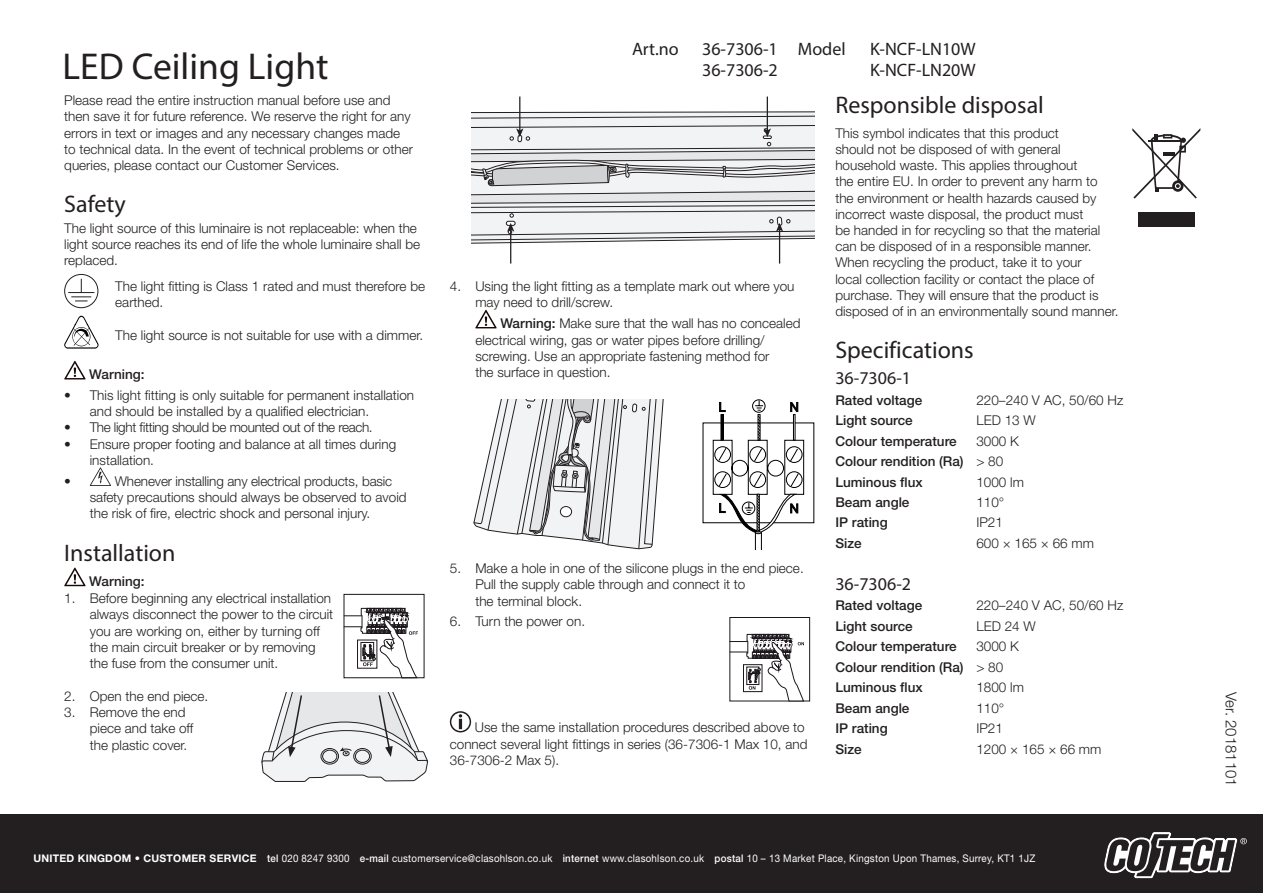
<style>
.page{position:relative;width:1263px;height:893px;background:#fff}
.page>*{position:absolute;margin:0;border:0;box-sizing:border-box;transform-origin:0 0}
.t1{font:37.5px "Myriad Pro";color:#231f20}
.t2{font:24px "Myriad Pro";color:#231f20}
.t3{font:18px "Myriad Pro";color:#231f20}
.t4{font:300 15px "Helvetica Neue LT Std";color:#231f20}
.t5{font:300 13.5px/16.2px "Helvetica Neue LT Std";color:#231f20}
.t6{font:500 13.5px/20.4px "Helvetica Neue LT Std";color:#231f20}
.t7{font:300 13.5px "Helvetica Neue LT Std";letter-spacing:-.025em;color:#231f20}
.t8{font:10.5px "Helvetica Neue LT Std";letter-spacing:.025em;color:#fff;scale:.93 1}
.s1{font-weight:500}
.s2{font-weight:300}
.s3{font-weight:700}
</style>
<div class="page">
<div style="left:0;top:814px;width:1263px;height:79px;background:#231f20"></div>
<svg style="left:1104px;top:832px;width:143px;height:47px"></svg>
<svg style="left:1132px;top:128px;width:68px;height:71px"></svg>
<div style="left:1138px;top:213px;width:56px;height:14px;background:#231f20"></div>
<svg style="left:64px;top:274px;width:35px;height:34px"></svg>
<svg style="left:64px;top:316px;width:34px;height:32px"></svg>
<svg style="left:346px;top:608px;width:72px;height:68px"></svg>
<div style="left:344px;top:594px;width:80px;height:84px;border:1px solid #1b171b"></div>
<div style="left:729px;top:617px;width:81px;height:84px;border:1px solid #1b171b"></div>
<svg style="left:729px;top:634px;width:75px;height:67px"></svg>
<hr style="left:519px;top:97px;width:1px;height:34px;background:#231f20">
<hr style="left:767px;top:97px;width:1px;height:34px;background:#231f20">
<hr style="left:779px;top:229px;width:1px;height:35px;background:#231f20">
<hr style="left:510px;top:229px;width:1px;height:35px;background:#231f20">
<svg style="left:471px;top:112px;width:343px;height:131px"></svg>
<svg style="left:702px;top:399px;width:112px;height:151px"></svg>
<svg style="left:261px;top:693px;width:167px;height:89px"></svg>
<svg style="left:473px;top:399px;width:191px;height:150px"></svg>
<svg style="left:64px;top:361px;width:22px;height:18px"></svg>
<svg style="left:90px;top:467px;width:21px;height:19px"></svg>
<svg style="left:64px;top:568px;width:22px;height:18px"></svg>
<svg style="left:475px;top:310px;width:22px;height:18px"></svg>
<svg style="left:450px;top:711px;width:21px;height:21px"></svg>
<h1 class="t1" style="left:63px;top:43px;width:267px">LED Ceiling Light</h1>
<p class="t5" style="left:64px;top:92px;width:350px">Please read the entire instruction manual before use and then save it for future reference. We reserve the right for any errors in text or images and any necessary changes made to technical data. In the event of technical problems or other queries, please contact our Customer Services.</p>
<h2 class="t2" style="left:64px;top:189px;width:63px">Safety</h2>
<p class="t5" style="left:64px;top:219px;width:357px">The light source of this luminaire is not replaceable: when the light source reaches its end of life the whole luminaire shall be replaced.</p>
<p class="t5" style="left:115px;top:278px;width:311px">The light fitting is Class 1 rated and must therefore be earthed.</p>
<p class="t5" style="left:115px;top:327px;width:309px">The light source is not suitable for use with a dimmer.</p>
<p class="t6" style="left:89px;top:364px;width:57px">Warning:</p>
<p class="t5" style="left:90px;top:387px;width:326px;text-indent:-26px">• This light fitting is only suitable for permanent installation and should be installed by a qualified electrician.</p>
<p class="t7" style="left:64px;top:419px;width:310px">• The light fitting should be mounted out of the reach.</p>
<p class="t5" style="left:90px;top:435px;width:308px;text-indent:-26px">• Ensure proper footing and balance at all times during installation.</p>
<p class="t5" style="left:64px;top:473px;width:8px">•</p>
<p class="t5" style="left:90px;top:473px;width:318px;text-indent:25px">Whenever installing any electrical products, basic safety precautions should always be observed to avoid the risk of fire, electric shock and personal injury.</p>
<h2 class="t2" style="left:64px;top:538px;width:113px">Installation</h2>
<p class="t6" style="left:89px;top:571px;width:57px">Warning:</p>
<p class="t5" style="left:90px;top:590px;width:245px;text-indent:-26px">1. Before beginning any electrical installation always disconnect the power to the circuit you are working on, either by turning off the main circuit breaker or by removing the fuse from the consumer unit.</p>
<p class="t5" style="left:64px;top:688px;width:146px">2. Open the end piece.</p>
<p class="t5" style="left:90px;top:704px;width:105px;text-indent:-26px">3. Remove the end piece and take off the plastic cover.</p>
<h3 class="t3" style="left:632px;top:37px;width:48px">Art.no</h3>
<h3 class="t3" style="left:702px;top:37px;width:145px">36-7306-1 Model</h3>
<h3 class="t3" style="left:870px;top:37px;width:107px">K-NCF-LN10W</h3>
<h3 class="t3" style="left:702px;top:59px;width:77px">36-7306-2</h3>
<h3 class="t3" style="left:870px;top:59px;width:107px">K-NCF-LN20W</h3>
<p class="t5" style="left:475px;top:278px;width:321px;text-indent:-26px">4. Using the light fitting as a template mark out where you may need to drill/screw.</p>
<p class="t5" style="left:475px;top:315px;width:327px;text-indent:25px"><span class="s1">Warning:</span> Make sure that the wall has no concealed electrical wiring, gas or water pipes before drilling/ screwing. Use an appropriate fastening method for<br>the surface in question.</p>
<p class="t5" style="left:475px;top:560px;width:330px;text-indent:-26px">5. Make a hole in one of the silicone plugs in the end piece.<br>Pull the supply cable through and connect it to<br>the terminal block.</p>
<p class="t5" style="left:450px;top:613px;width:137px">6. Turn the power on.</p>
<p class="t5" style="left:450px;top:719px;width:359px;text-indent:25px">Use the same installation procedures described above to connect several light fittings in series (36-7306-1 Max 10, and<br>36-7306-2 Max 5).</p>
<h2 class="t2" style="left:835px;top:91px;width:210px">Responsible disposal</h2>
<p class="t5" style="left:835px;top:125px;width:285px">This symbol indicates that this product<br>should not be disposed of with general household waste. This applies throughout<br>the entire EU. In order to prevent any harm to the environment or health hazards caused by incorrect waste disposal, the product must<br>be handed in for recycling so that the material can be disposed of in a responsible manner.<br>When recycling the product, take it to your<br>local collection facility or contact the place of purchase. They will ensure that the product is disposed of in an environmentally sound manner.</p>
<h2 class="t2" style="left:835px;top:336px;width:140px">Specifications</h2>
<h3 class="t3" style="left:835px;top:367px;width:77px">36-7306-1</h3>
<p class="t6" style="left:835px;top:390px;width:88px">Rated voltage</p>
<p class="t5" style="left:976px;top:391px;width:148px">220–240 V AC, 50/60 Hz</p>
<p class="t6" style="left:835px;top:410px;width:79px">Light source</p>
<p class="t5" style="left:976px;top:412px;width:61px">LED 13 W</p>
<p class="t6" style="left:835px;top:430px;width:123px">Colour temperature</p>
<p class="t6" style="left:835px;top:430px;width:185px;text-indent:141px"><span class="s2">3000 K<br></span>Colour rendition (Ra) <span class="s2">&gt; 80<br></span>Luminous flux</p>
<p class="t5" style="left:976px;top:473px;width:49px">1000 lm</p>
<p class="t6" style="left:835px;top:492px;width:76px">Beam angle</p>
<p class="t5" style="left:976px;top:494px;width:29px">110°</p>
<p class="t6" style="left:835px;top:512px;width:54px">IP rating</p>
<p class="t5" style="left:976px;top:514px;width:28px">IP21</p>
<p class="t6" style="left:835px;top:533px;width:28px">Size</p>
<p class="t5" style="left:976px;top:535px;width:119px">600 × 165 × 66 mm</p>
<h3 class="t3" style="left:835px;top:573px;width:77px">36-7306-2</h3>
<p class="t6" style="left:835px;top:595px;width:88px">Rated voltage</p>
<p class="t5" style="left:976px;top:597px;width:148px">220–240 V AC, 50/60 Hz</p>
<p class="t6" style="left:835px;top:616px;width:79px">Light source</p>
<p class="t5" style="left:976px;top:618px;width:61px">LED 24 W</p>
<p class="t6" style="left:835px;top:636px;width:123px">Colour temperature</p>
<p class="t6" style="left:835px;top:636px;width:185px;text-indent:141px"><span class="s2">3000 K<br></span>Colour rendition (Ra) <span class="s2">&gt; 80<br></span>Luminous flux</p>
<p class="t5" style="left:976px;top:679px;width:49px">1800 lm</p>
<p class="t6" style="left:835px;top:697px;width:76px">Beam angle</p>
<p class="t5" style="left:976px;top:699px;width:29px">110°</p>
<p class="t6" style="left:835px;top:718px;width:54px">IP rating</p>
<p class="t5" style="left:976px;top:720px;width:28px">IP21</p>
<p class="t6" style="left:835px;top:738px;width:28px">Size</p>
<p class="t5" style="left:976px;top:740px;width:127px">1200 × 165 × 66 mm</p>
<p class="t8" style="left:33px;top:852px;width:1079px"><span class="s3">UNITED KINGDOM</span> <span class="s2">•</span> <span class="s3">CUSTOMER SERVICE</span> <span class="s1">tel</span> 020 8247 9300 <span class="s1">e-mail</span> customerservice@clasohlson.co.uk <span class="s1">internet</span> www.clasohlson.co.uk <span class="s1">postal</span> 10 – 13 Market Place, Kingston Upon Thames, Surrey, KT1 1JZ</p>
<p class="t4" style="left:1240px;top:692px;width:96px;rotate:90deg">Ver. 20181101</p>
</div>
